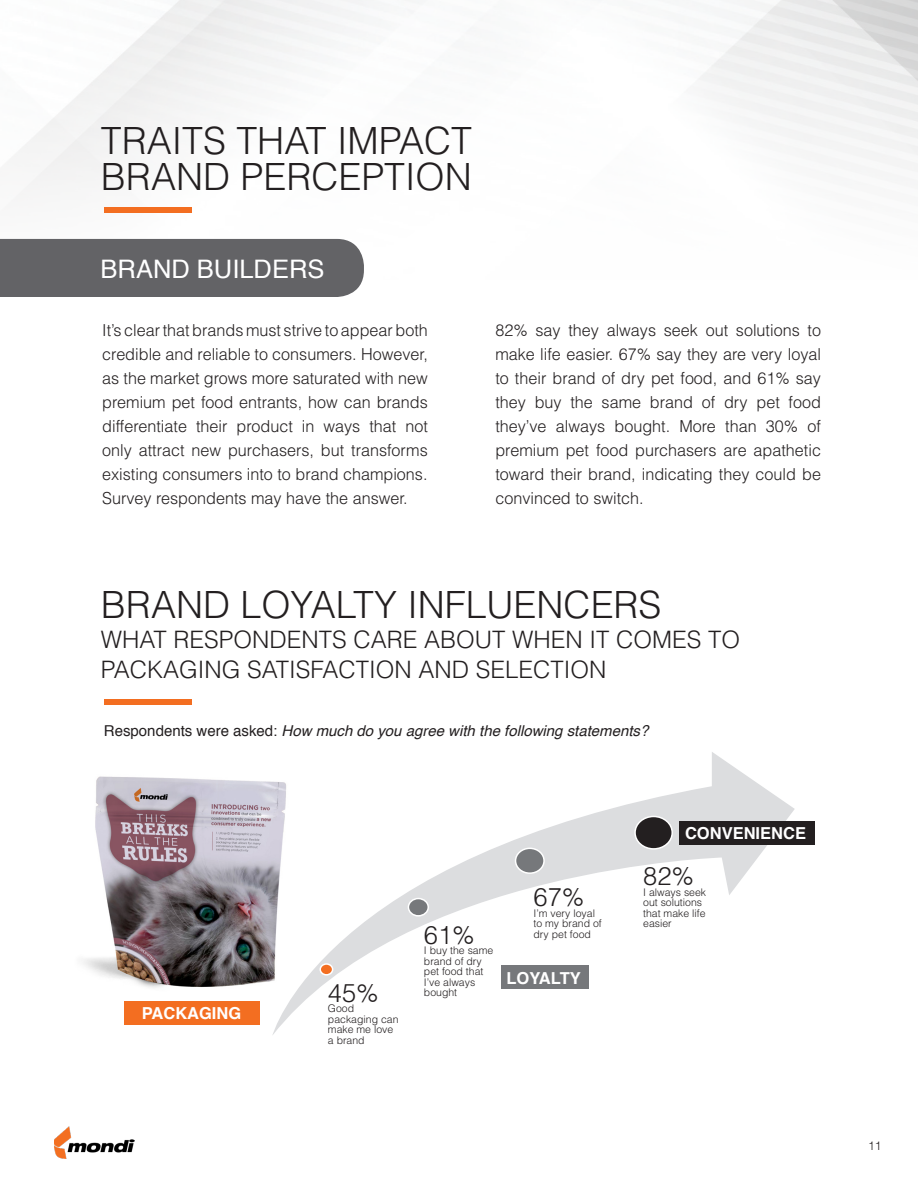
<style>
.page{position:relative;width:918px;height:1188px;background:#fff}
.page>*{position:absolute;margin:0;border:0;box-sizing:border-box;transform-origin:0 0}
.t1{font:300 37.5px/36px "Helvetica";color:#231f20}
.t2{font:25.5px "Helvetica";color:#fff}
.t3{font:300 25.5px "Helvetica";color:#231f20}
.t4{font:300 24px "Helvetica";color:#231f20}
.t5{font:300 16.5px/24px "Helvetica";color:#231f20;text-align:justify}
.t6{font:700 16.5px "Helvetica";color:#fff}
.t7{font:italic 15px "Helvetica";color:#231f20}
.t8{font:300 12px "Helvetica";color:#231f20}
.t9{font:300 10.5px/10.5px "Helvetica";color:#231f20}
.s1{font-style:normal}
</style>
<div class="page">
<div style="left:104px;top:207px;width:88px;height:6px;background:#f36e21"></div>
<div style="left:0;top:239px;width:364px;height:58px;background:#636366"></div>
<img style="left:83px;top:776px;width:189px;height:212px">
<svg style="left:272px;top:752px;width:523px;height:283px"></svg>
<div style="left:320px;top:964px;width:13px;height:11px;background:#f36e21;border-radius:50%"></div>
<div style="left:319px;top:963px;width:14px;height:13px;border:2px solid #fff;border-radius:50%"></div>
<div style="left:408px;top:899px;width:20px;height:17px;background:#76787b;border-radius:50%"></div>
<div style="left:408px;top:898px;width:21px;height:19px;border:2px solid #fff;border-radius:50%"></div>
<div style="left:516px;top:848px;width:28px;height:25px;background:#76787b;border-radius:50%"></div>
<div style="left:515px;top:848px;width:30px;height:26px;border:2px solid #fff;border-radius:50%"></div>
<div style="left:635px;top:816px;width:37px;height:33px;background:#231f20;border-radius:50%"></div>
<div style="left:634px;top:816px;width:39px;height:34px;border:2px solid #fff;border-radius:50%"></div>
<div style="left:679px;top:821px;width:136px;height:23px;background:#231f20"></div>
<div style="left:501px;top:965px;width:88px;height:24px;background:#76787b"></div>
<div style="left:104px;top:699px;width:88px;height:5px;background:#f36e21"></div>
<img style="left:54px;top:1126px;width:81px;height:33px">
<div style="left:124px;top:1001px;width:136px;height:24px;background:#f36e21"></div>
<p class="t1" style="left:101px;top:123px;width:372px">TRAITS THAT IMPACT<br>BRAND PERCEPTION</p>
<p class="t2" style="left:101px;top:249px;width:225px">BRAND BUILDERS</p>
<p class="t5" style="left:102px;top:318px;width:327px">It’s clear that brands must strive to appear both credible and reliable to consumers. However, as the market grows more saturated with new premium pet food entrants, how can brands differentiate their product in ways that not only attract new purchasers, but transforms existing consumers into to brand champions.</p>
<p class="t5" style="left:102px;top:486px;width:307px">Survey respondents may have the answer.</p>
<p class="t5" style="left:495px;top:318px;width:327px">82% say they always seek out solutions to make life easier. 67% say they are very loyal to their brand of dry pet food, and 61% say they buy the same brand of dry pet food they’ve always bought. More than 30% of premium pet food purchasers are apathetic toward their brand, indicating they could be convinced to switch.</p>
<p class="t1" style="left:101px;top:586px;width:562px">BRAND LOYALTY INFLUENCERS</p>
<p class="t4" style="left:101px;top:624px;width:641px">WHAT RESPONDENTS CARE ABOUT WHEN IT COMES TO</p>
<p class="t4" style="left:101px;top:654px;width:507px">PACKAGING SATISFACTION AND SELECTION</p>
<p class="t7" style="left:104px;top:719px;width:546px"><span class="s1">Respondents were asked:</span> How much do you agree with the following statements?</p>
<p class="t6" style="left:685px;top:820px;width:123px">CONVENIENCE</p>
<p class="t6" style="left:142px;top:1000px;width:101px">PACKAGING</p>
<p class="t3" style="left:328px;top:977px;width:53px">45%</p>
<p class="t9" style="left:328px;top:1003px;width:72px">Good packaging can make me love a brand</p>
<p class="t3" style="left:424px;top:919px;width:53px">61%</p>
<p class="t9" style="left:424px;top:945px;width:71px">I buy the same brand of dry pet food that<br>I’ve always bought</p>
<p class="t3" style="left:534px;top:881px;width:53px">67%</p>
<p class="t9" style="left:534px;top:908px;width:70px">I’m very loyal to my brand of dry pet food</p>
<p class="t6" style="left:507px;top:964px;width:76px">LOYALTY</p>
<p class="t3" style="left:643px;top:860px;width:53px">82%</p>
<p class="t9" style="left:643px;top:887px;width:65px">I always seek out solutions that make life easier</p>
<p class="t8" style="left:868px;top:1138px;width:15px">11</p>
</div>
